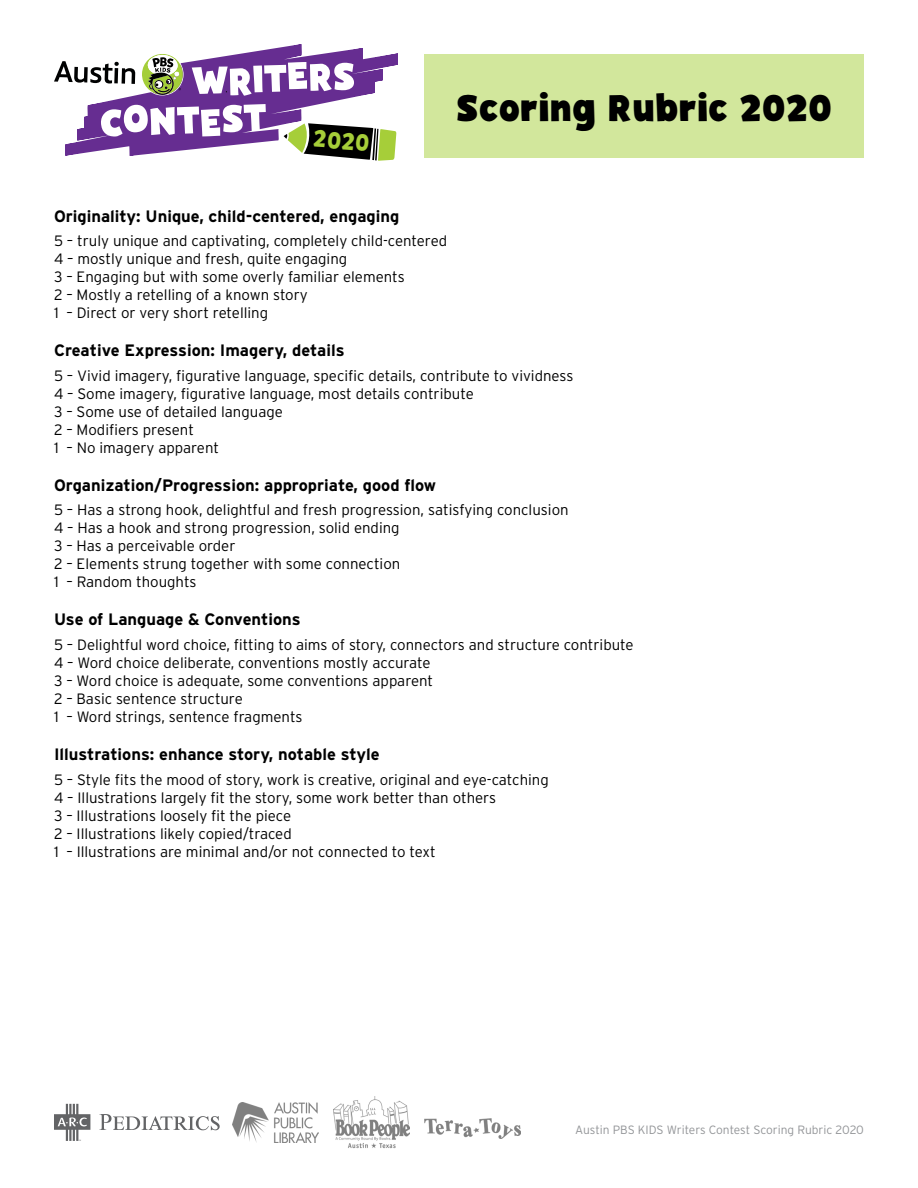
<style>
.page{position:relative;width:918px;height:1188px;background:#fff}
.page>*{position:absolute;margin:0;border:0;box-sizing:border-box;transform-origin:0 0}
.t1{font:700 37.5px "PBSKIDS Headline";color:#000}
.t2{font:24px "PBSKIDS Headline";color:#a6ce39}
.t3{font:700 16.5px "PBS Explorer";color:#000}
.t4{font:300 15px/18px "PBS Explorer";color:#000}
.t5{font:300 12px "PBS Explorer";color:#939598}
</style>
<div class="page">
<div style="left:424px;top:55px;width:440px;height:103px;background:#d2e79c"></div>
<svg style="left:54px;top:44px;width:344px;height:117px"></svg>
<img style="left:232px;top:1103px;width:87px;height:39px">
<img style="left:333px;top:1096px;width:77px;height:53px">
<img style="left:424px;top:1118px;width:96px;height:21px">
<svg style="left:99px;top:1114px;width:121px;height:16px"></svg>
<svg style="left:54px;top:1104px;width:36px;height:37px"></svg>
<h2 class="t2" style="left:314px;top:123px;width:58px;rotate:5deg">2020</h2>
<h1 class="t1" style="left:456px;top:84px;width:377px">Scoring Rubric 2020</h1>
<p class="t3" style="left:54px;top:207px;width:347px">Originality: Unique, child-centered, engaging</p>
<p class="t4" style="left:54px;top:232px;width:395px">5 – truly unique and captivating, completely child-centered 4 – mostly unique and fresh, quite engaging<br>3 – Engaging but with some overly familiar elements<br>2 – Mostly a retelling of a known story<br>1 – Direct or very short retelling</p>
<p class="t3" style="left:54px;top:341px;width:292px">Creative Expression: Imagery, details</p>
<p class="t4" style="left:54px;top:367px;width:521px">5 – Vivid imagery, figurative language, specific details, contribute to vividness 4 – Some imagery, figurative language, most details contribute<br>3 – Some use of detailed language<br>2 – Modifiers present<br>1 – No imagery apparent</p>
<p class="t3" style="left:54px;top:476px;width:384px">Organization/Progression: appropriate, good flow</p>
<p class="t4" style="left:54px;top:501px;width:516px">5 – Has a strong hook, delightful and fresh progression, satisfying conclusion 4 – Has a hook and strong progression, solid ending<br>3 – Has a perceivable order<br>2 – Elements strung together with some connection<br>1 – Random thoughts</p>
<p class="t3" style="left:54px;top:610px;width:248px">Use of Language &amp; Conventions</p>
<p class="t4" style="left:54px;top:636px;width:581px">5 – Delightful word choice, fitting to aims of story, connectors and structure contribute 4 – Word choice deliberate, conventions mostly accurate<br>3 – Word choice is adequate, some conventions apparent<br>2 – Basic sentence structure<br>1 – Word strings, sentence fragments</p>
<p class="t3" style="left:54px;top:745px;width:327px">Illustrations: enhance story, notable style</p>
<p class="t4" style="left:54px;top:770px;width:496px">5 – Style fits the mood of story, work is creative, original and eye-catching 4 – Illustrations largely fit the story, some work better than others<br>3 – Illustrations loosely fit the piece<br>2 – Illustrations likely copied/traced<br>1 – Illustrations are minimal and/or not connected to text</p>
<p class="t5" style="left:575px;top:1123px;width:290px">Austin PBS KIDS Writers Contest Scoring Rubric 2020</p>
</div>
